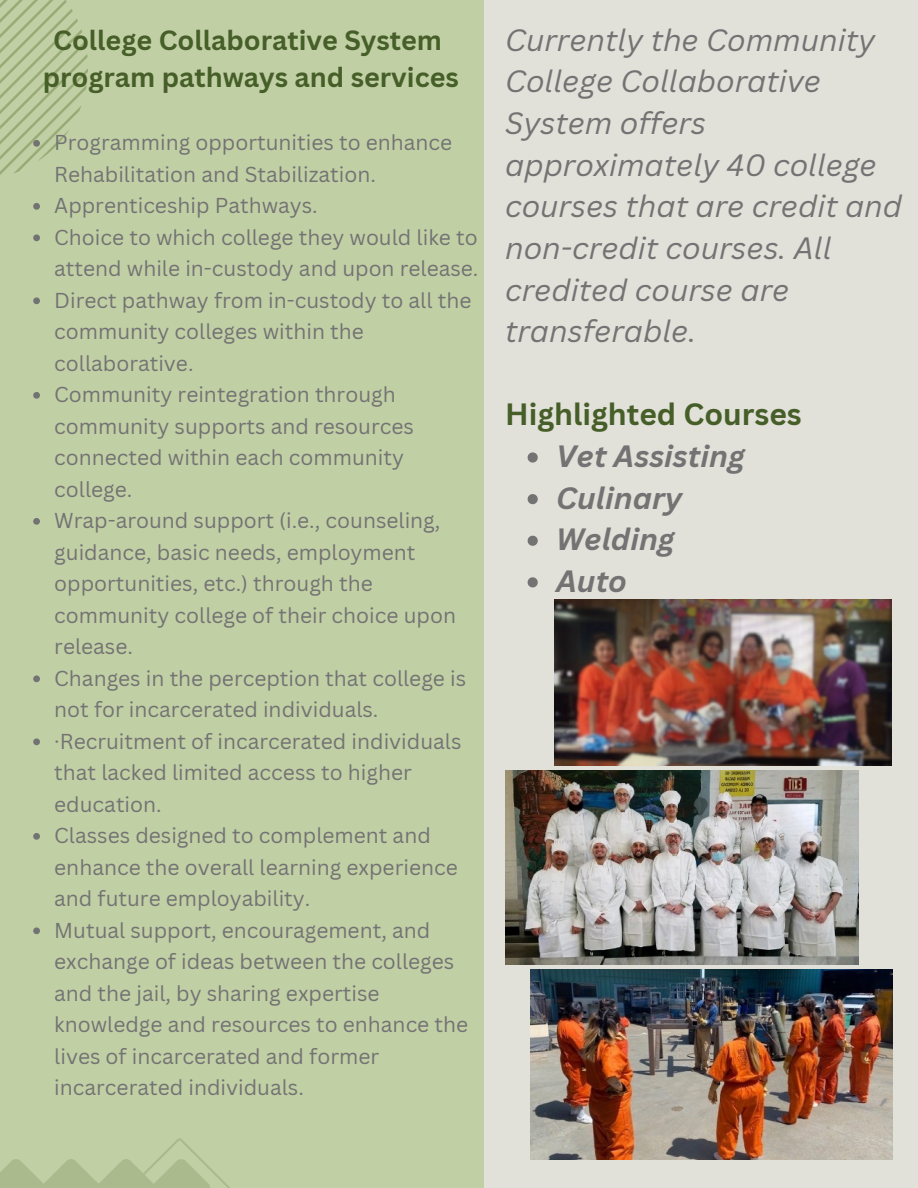
<style>
.page{position:relative;width:918px;height:1188px;background:#e1e0d9}
.page>*{position:absolute;margin:0;border:0;box-sizing:border-box;transform-origin:0 0}
.t1{font:italic 30px/41.7px "Canva Sans";color:#737373}
.t2{font:italic 700 30px "Canva Sans";color:#737373}
.t3{font:700 30px "Canva Sans";color:#465e28}
.t4{font:700 27px "Canva Sans";color:#465e28}
.t5{font:21px/31.5px "Canva Sans";color:#737373}
</style>
<div class="page">
<div style="left:0;top:0;width:483px;height:1188px;background:#c1cfa5"></div>
<svg style="left:0;top:1138px;width:230px;height:50px"></svg>
<img style="left:555px;top:599px;width:336px;height:167px">
<img style="left:530px;top:970px;width:363px;height:190px">
<img style="left:505px;top:770px;width:353px;height:195px">
<svg style="left:0;top:0;width:88px;height:175px"></svg>
<svg style="left:33px;top:203px;width:7px;height:7px"></svg>
<svg style="left:33px;top:234px;width:7px;height:7px"></svg>
<svg style="left:33px;top:297px;width:7px;height:7px"></svg>
<svg style="left:33px;top:392px;width:7px;height:7px"></svg>
<svg style="left:33px;top:518px;width:7px;height:7px"></svg>
<svg style="left:33px;top:675px;width:7px;height:7px"></svg>
<svg style="left:33px;top:738px;width:7px;height:7px"></svg>
<svg style="left:33px;top:833px;width:7px;height:7px"></svg>
<svg style="left:33px;top:927px;width:7px;height:7px"></svg>
<svg style="left:528px;top:452px;width:10px;height:11px"></svg>
<svg style="left:528px;top:494px;width:10px;height:10px"></svg>
<svg style="left:528px;top:536px;width:10px;height:10px"></svg>
<svg style="left:528px;top:577px;width:10px;height:10px"></svg>
<p class="t4" style="left:53px;top:21px;width:390px">College Collaborative System</p>
<p class="t4" style="left:43px;top:58px;width:418px">program pathways and services</p>
<p class="t5" style="left:54px;top:126px;width:400px">Programming opportunities to enhance<br>Rehabilitation and Stabilization.</p>
<p class="t5" style="left:54px;top:189px;width:265px">Apprenticeship Pathways.</p>
<p class="t5" style="left:54px;top:221px;width:426px">Choice to which college they would like to attend while in-custody and upon release.</p>
<p class="t5" style="left:54px;top:284px;width:419px">Direct pathway from in-custody to all the community colleges within the collaborative.</p>
<p class="t5" style="left:54px;top:378px;width:361px">Community reintegration through community supports and resources connected within each community college.</p>
<p class="t5" style="left:54px;top:504px;width:403px">Wrap-around support (i.e., counseling, guidance, basic needs, employment opportunities, etc.) through the community college of their choice upon release.</p>
<p class="t5" style="left:54px;top:662px;width:413px">Changes in the perception that college is not for incarcerated individuals.</p>
<p class="t5" style="left:54px;top:725px;width:409px">·Recruitment of incarcerated individuals that lacked limited access to higher education.</p>
<p class="t5" style="left:54px;top:819px;width:405px">Classes designed to complement and enhance the overall learning experience and future employability.</p>
<p class="t5" style="left:54px;top:914px;width:415px">Mutual support, encouragement, and exchange of ideas between the colleges and the jail, by sharing expertise knowledge and resources to enhance the lives of incarcerated and former incarcerated individuals.</p>
<p class="t1" style="left:505px;top:18px;width:399px">Currently the Community<br>College Collaborative<br>System offers approximately 40 college courses that are credit and non-credit courses. All credited course are transferable.</p>
<p class="t3" style="left:505px;top:393px;width:298px">Highlighted Courses</p>
<p class="t2" style="left:556px;top:435px;width:190px">Vet Assisting</p>
<p class="t2" style="left:556px;top:477px;width:127px">Culinary</p>
<p class="t2" style="left:556px;top:518px;width:120px">Welding</p>
<p class="t2" style="left:556px;top:560px;width:72px">Auto</p>
</div>
